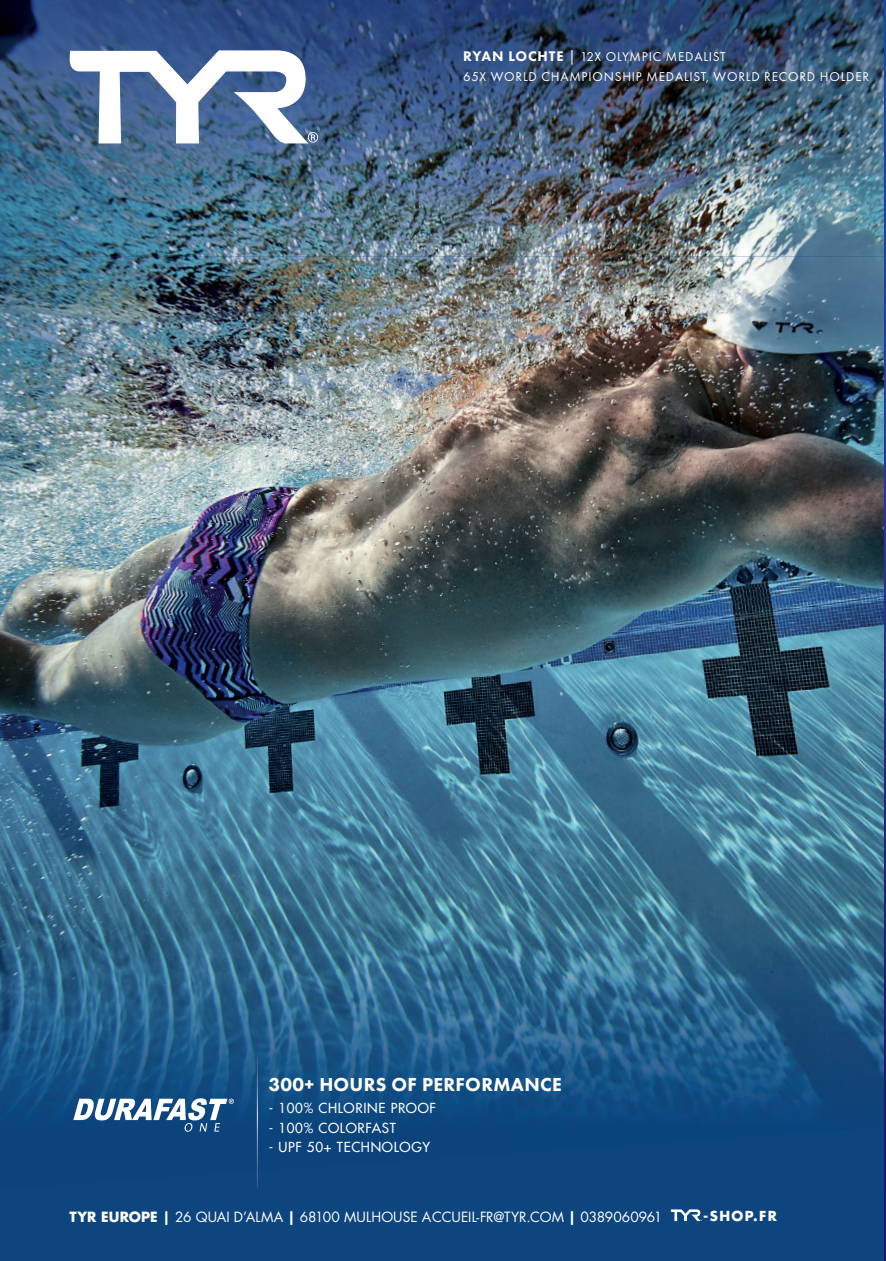
<style>
.page{position:relative;width:886px;height:1261px;background:#0d457e}
.page>*{position:absolute;margin:0;border:0;box-sizing:border-box;transform-origin:0 0}
.t1{font:800 19.5px "Futura PT";letter-spacing:.015em;color:#fffefd}
.t2{font:13.8px "Futura Std";color:#fff}
.t3{font:500 13.5px "Futura Std";letter-spacing:.05em;color:#fffefd}
.t4{font:700 13.5px "Futura Std";letter-spacing:.1em;color:#fffefd}
.t5{font:13.2px/19.4px "Futura PT";letter-spacing:.06em;color:#fff}
.s1{font-weight:800;font-size:14.4px}
.s2{font-size:14.4px}
.s3{font-weight:700}
</style>
<div class="page">
<img style="left:495px;top:256px;width:385px;height:345px">
<img style="left:880px;top:256px;width:4px;height:345px">
<img style="left:418px;top:325px;width:105px;height:778px">
<img style="left:247px;top:399px;width:171px;height:707px">
<img style="left:157px;top:462px;width:104px;height:698px">
<img style="left:52px;top:523px;width:105px;height:582px">
<img style="left:0;top:576px;width:52px;height:529px">
<img style="left:486px;top:601px;width:398px;height:395px">
<img style="left:511px;top:966px;width:373px;height:140px">
<img style="left:0;top:256px;width:247px;height:267px">
<img style="left:234px;top:256px;width:261px;height:143px">
<img style="left:491px;top:256px;width:102px;height:53px">
<img style="left:243px;top:392px;width:99px;height:51px">
<img style="left:0;top:514px;width:114px;height:62px">
<svg style="left:670px;top:1209px;width:32px;height:12px"></svg>
<img style="left:734px;top:148px;width:150px;height:108px">
<img style="left:0;top:0;width:510px;height:256px">
<img style="left:510px;top:0;width:224px;height:256px">
<img style="left:721px;top:0;width:163px;height:148px">
<img style="left:731px;top:142px;width:74px;height:39px">
<svg style="left:257px;top:1170px;width:1px;height:17px"></svg>
<img style="left:257px;top:1047px;width:1px;height:123px">
<svg style="left:73px;top:1098px;width:161px;height:33px"></svg>
<svg style="left:70px;top:50px;width:248px;height:93px;background:#92a4be"></svg>
<img style="left:884px;top:0;width:2px;height:1261px">
<p class="t5" style="left:463px;top:47px;width:407px"><span class="s1">RYAN LOCHTE</span> <span class="s2">|</span> 12X OLYMPIC MEDALIST<br>65X WORLD CHAMPIONSHIP MEDALIST, WORLD RECORD HOLDER</p>
<h1 class="t1" style="left:269px;top:1072px;width:295px">300+ HOURS OF PERFORMANCE</h1>
<p class="t3" style="left:269px;top:1100px;width:169px">- 100% CHLORINE PROOF</p>
<p class="t3" style="left:269px;top:1119px;width:129px">- 100% COLORFAST</p>
<p class="t3" style="left:269px;top:1138px;width:163px">- UPF 50+ TECHNOLOGY</p>
<p class="t2" style="left:70px;top:1208px;width:594px"><span class="s3">TYR EUROPE |</span> 26 QUAI D’ALMA <span class="s3">|</span> 68100 MULHOUSE A CCUEIL-FR@TYR.COM <span class="s3">|</span> 0389060961</p>
<p class="t4" style="left:703px;top:1207px;width:75px">-SHOP.FR</p>
</div>
